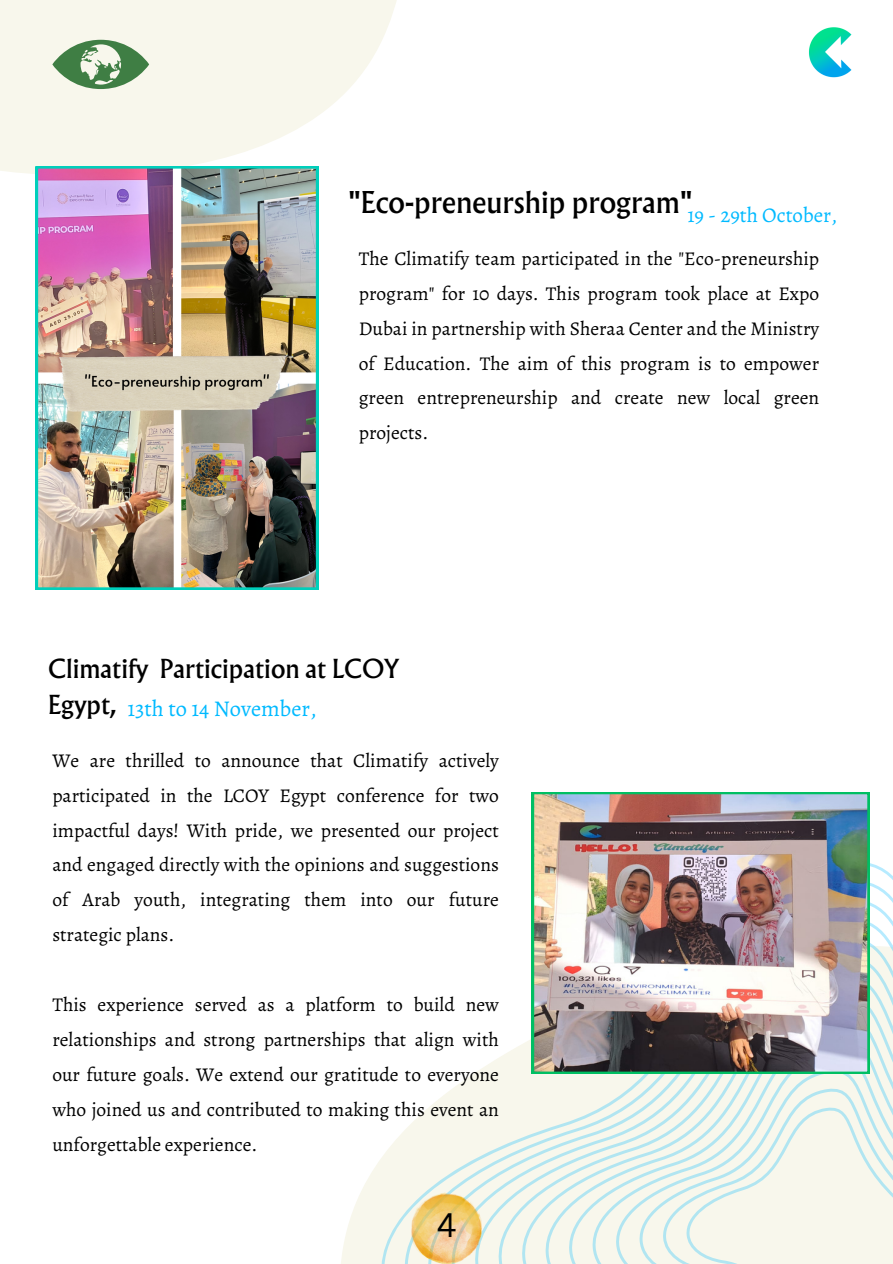
<style>
.page{position:relative;width:893px;height:1264px;background:#fff}
.page>*{position:absolute;margin:0;border:0;box-sizing:border-box;transform-origin:0 0}
.t1{font:33px "Canva Sans";color:#000}
.t2{font:27px "Albertus Nova";color:#000}
.t3{font:23.55px "Albertus Nova";color:#000}
.t4{font:22.5px "Alegreya";color:#00baff}
.t5{font:21px "Alegreya";color:#00baff}
.t6{font:19.5px/34.8px "Alegreya";color:#000;text-align:justify}
</style>
<div class="page">
<img style="left:819px;top:27px;width:33px;height:51px">
<svg style="left:0;top:0;width:819px;height:368px"></svg>
<svg style="left:341px;top:792px;width:551px;height:471px;fill:#f8f7ed"></svg>
<svg style="left:52px;top:40px;width:97px;height:49px"></svg>
<img style="left:412px;top:1192px;width:69px;height:70px">
<img style="left:36px;top:166px;width:282px;height:423px">
<img style="left:532px;top:792px;width:337px;height:281px">
<p class="t2" style="left:348px;top:183px;width:345px">"Eco-preneurship program"</p>
<p class="t6" style="left:359px;top:241px;width:462px">The Climatify team participated in the "Eco-preneurship program" for 10 days. This program took place at Expo Dubai in partnership with Sheraa Center and the Ministry of Education. The aim of this program is to empower green entrepreneurship and create new local green projects.</p>
<p class="t5" style="left:687px;top:201px;width:151px">19 - 29th October,</p>
<p class="t3" style="left:48px;top:652px;width:352px">Climatify Participation at LCOY</p>
<p class="t3" style="left:48px;top:688px;width:70px">Egypt,</p>
<p class="t4" style="left:127px;top:693px;width:191px">13th to 14 November,</p>
<p class="t6" style="left:52px;top:742px;width:448px">We are thrilled to announce that Climatify actively participated in the LCOY Egypt conference for two impactful days! With pride, we presented our project and engaged directly with the opinions and suggestions of Arab youth, integrating them into our future strategic plans.</p>
<p class="t6" style="left:52px;top:987px;width:448px">This experience served as a platform to build new relationships and strong partnerships that align with our future goals. We extend our gratitude to everyone who joined us and contributed to making this event an unforgettable experience.</p>
<p class="t1" style="left:436px;top:1201px;width:21px">4</p>
</div>
